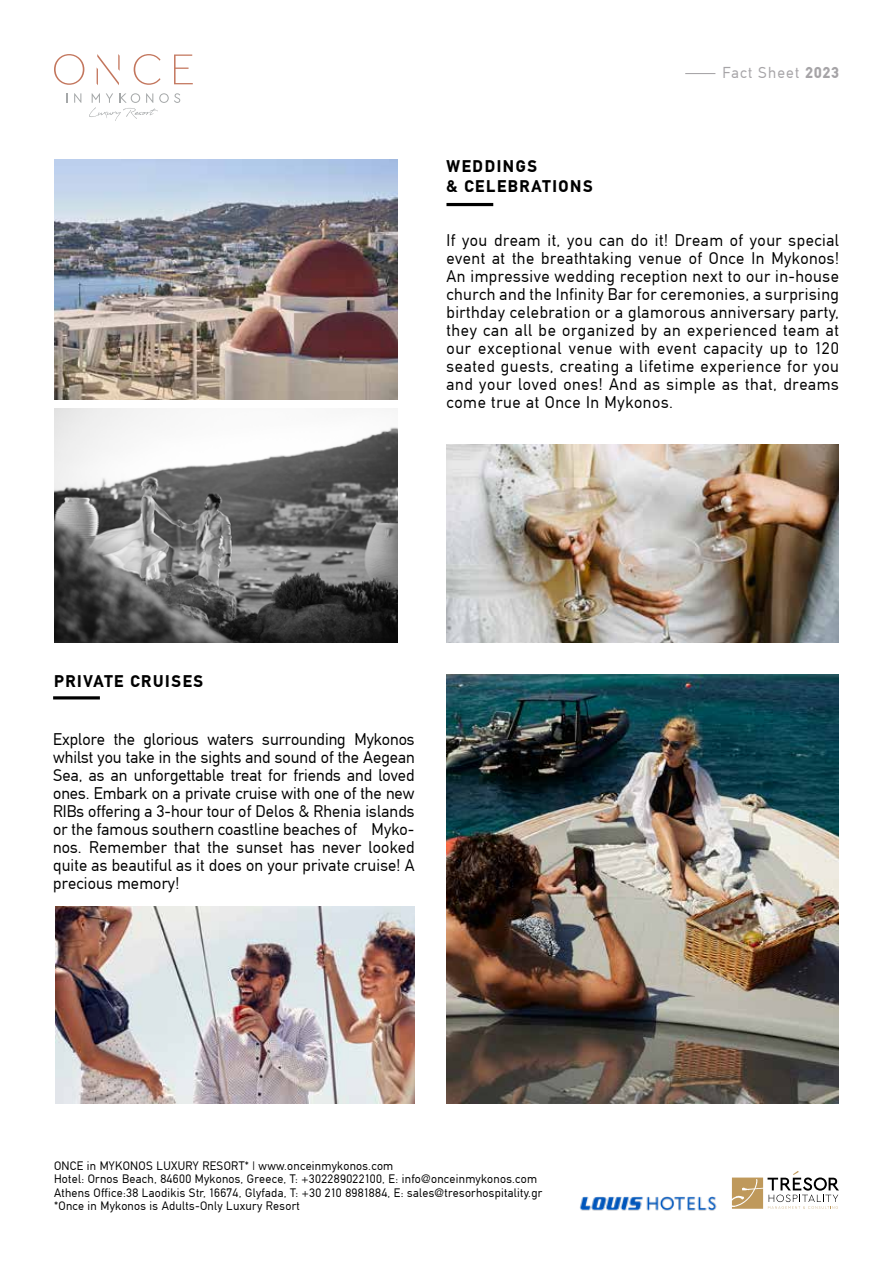
<style>
.page{position:relative;width:893px;height:1263px;background:#fff}
.page>*{position:absolute;margin:0;border:0;box-sizing:border-box;transform-origin:0 0}
.t1{font:16.5px/18px "CF Din";letter-spacing:.015em;color:#000;text-align:justify}
.t2{font:700 16.5px/19.8px "CF Din";letter-spacing:.1em;color:#000}
.t3{font:15.45px "CF Din";letter-spacing:.075em;color:#a6a4a7}
.t4{font:12px/13.5px "CF Din";letter-spacing:.025em;color:#000}
.s1{font-weight:700}
</style>
<div class="page">
<hr style="left:446px;top:203px;width:47px;height:3px;background:#000">
<hr style="left:53px;top:696px;width:47px;height:3px;background:#000">
<img style="left:446px;top:674px;width:393px;height:429px">
<svg style="left:74px;top:93px;width:7px;height:10px"></svg>
<svg style="left:54px;top:54px;width:30px;height:31px"></svg>
<svg style="left:134px;top:54px;width:27px;height:31px"></svg>
<svg style="left:174px;top:55px;width:19px;height:29px"></svg>
<svg style="left:97px;top:54px;width:23px;height:31px"></svg>
<svg style="left:89px;top:93px;width:91px;height:28px"></svg>
<svg style="left:732px;top:1171px;width:107px;height:38px"></svg>
<img style="left:579px;top:1196px;width:138px;height:15px">
<hr style="left:685px;top:73px;width:30px;height:1px;background:#a6a4a7">
<img style="left:446px;top:445px;width:393px;height:197px">
<img style="left:54px;top:159px;width:344px;height:241px">
<img style="left:54px;top:408px;width:344px;height:234px">
<img style="left:55px;top:906px;width:360px;height:197px">
<p class="t2" style="left:446px;top:156px;width:148px">WEDDINGS<br>&amp; CELEBRATIONS</p>
<p class="t3" style="left:722px;top:65px;width:118px">Fact Sheet <span class="s1">2023</span></p>
<p class="t1" style="left:446px;top:232px;width:394px">If you dream it, you can do it! Dream of your special event at the breathtaking venue of Once In Mykonos!<br>An impressive wedding reception next to our in-house church and the Infinity Bar for ceremonies, a surprising birthday celebration or a glamorous anniversary party, they can all be organized by an experienced team at our exceptional venue with event capacity up to 120 seated guests, creating a lifetime experience for you and your loved ones! And as simple as that, dreams come true at Once In Mykonos.</p>
<p class="t2" style="left:54px;top:671px;width:151px">PRIVATE CRUISES</p>
<p class="t1" style="left:53px;top:731px;width:363px">Explore the glorious waters surrounding Mykonos whilst you take in the sights and sound of the Aegean Sea, as an unforgettable treat for friends and loved ones. Embark on a private cruise with one of the new RIBs offering a 3-hour tour of Delos &amp; Rhenia islands or the famous southern coastline beaches of Myko&shy;nos. Remember that the sunset has never looked quite as beautiful as it does on your private cruise! A precious memory!</p>
<p class="t4" style="left:54px;top:1159px;width:490px">ONCE in MYKONOS LUXURY RESORT* | www.onceinmykonos.com<br>Hotel: Ornos Beach, 84600 Mykonos, Greece, T: +302289022100, E: info@onceinmykonos.com Athens Office:38 Laodikis Str, 16674, Glyfada, T: +30 210 8981884, E: sales@tresorhospitality.gr *Once in Mykonos is Adults-Only Luxury Resort</p>
</div>
